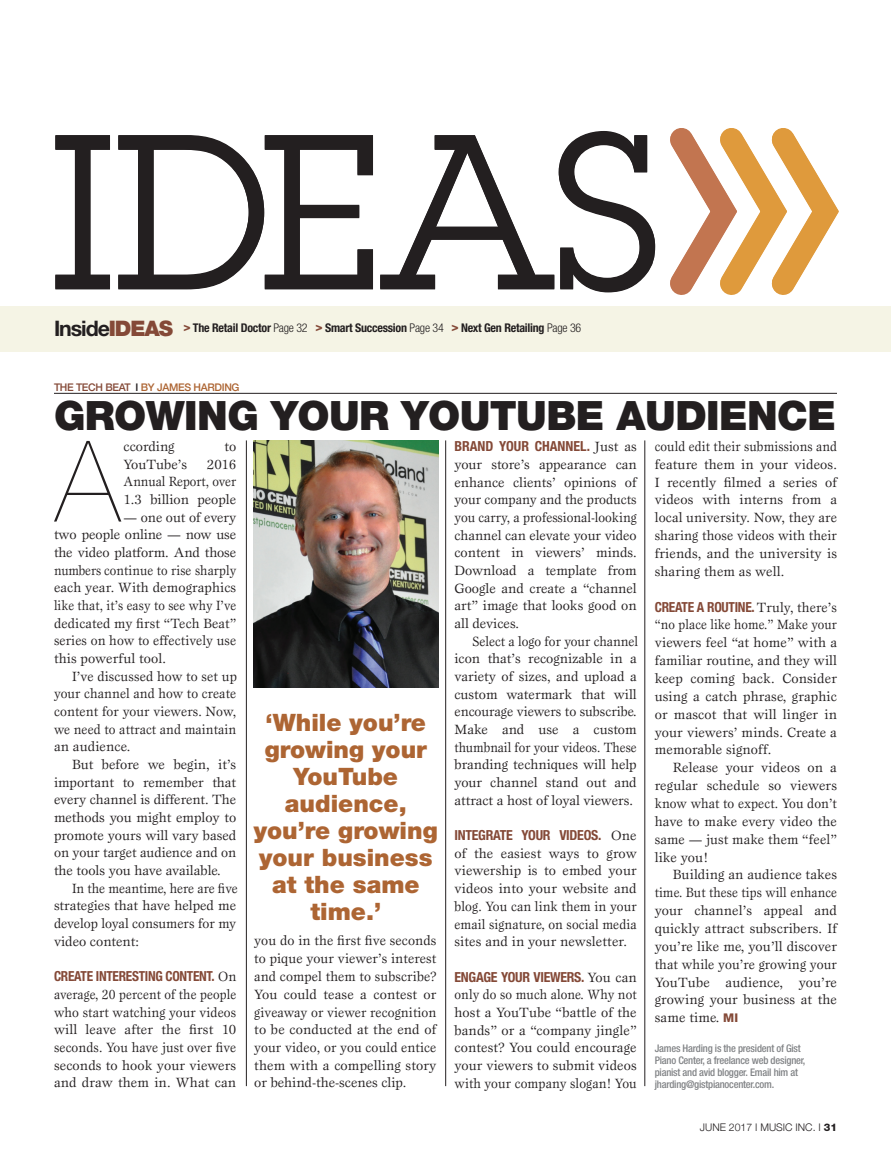
<style>
.page{position:relative;width:891px;height:1175px;background:#fff}
.page>*{position:absolute;margin:0;border:0;box-sizing:border-box;transform-origin:0 0}
.BD_Dropcap{font:200 112.8px "Helvetica Neue";color:#231f20}
.Feature_Headline_1{font:900 40.5px "Helvetica Neue";letter-spacing:-.015em;color:#231f20}
.DK{font:900 24px/27px "Helvetica Neue";color:#ad6533;text-align:center}
.t1{font:700 21.45px "Helvetica Neue";letter-spacing:-.05em;color:#231f20}
.BDN{font:13.8px/17.7px "Esprit";letter-spacing:.01em;color:#231f20;text-align:justify}
.BD_Dropcap-2{font:13.8px/17.7px "Esprit";color:#231f20;text-align:justify}
.BDN-2{font:13.8px/17.7px "Esprit";letter-spacing:.01em;color:#231f20;text-align:justify;scale:.94 1}
.BDN-3{font:13.8px/17.9px "Esprit";letter-spacing:.01em;color:#231f20;text-align:justify;scale:.92 1}
.BDN-4{font:13.8px/17.7px "Esprit";letter-spacing:.01em;color:#231f20;text-align:justify;scale:.96 1}
.BD_Dropcap-3{font:13.8px "Esprit";color:#231f20;scale:.96 1}
.BD_Dropcap-4{font:13.8px "Esprit";color:#231f20;scale:.93 1}
.BD_Dropcap-5{font:13.8px "Esprit";color:#231f20;scale:.9 1}
.BD_Dropcap-6{font:13.8px "Esprit";color:#231f20;scale:.91 1}
.BD_Dropcap-7{font:13.8px "Esprit";color:#231f20;scale:.94 1}
.t2{font:700 condensed 12px "Helvetica Neue";letter-spacing:-.02em;color:#231f20}
.Paragraph_Style_1{font:500 condensed 10.5px/12px "Helvetica Neue";letter-spacing:-.02em;color:#808285}
.Kicker{font:500 10.5px "Helvetica Neue";letter-spacing:-.03em;color:#ad6533}
.t3{font:300 10.5px "Helvetica Neue";color:#231f20}
.s1{font-weight:900;color:#844937}
.s2{font-weight:900;font-stretch:expanded;color:#844937}
.s3{font-weight:300}
.s4{color:#844937}
.s5{color:#231f20}
.s6{font-family:"Helvetica Neue";font-weight:700;font-stretch:condensed;color:#844937}
.s7{font-family:"Helvetica Neue";font-weight:800;font-size:12px;color:#844937}
.s8{font-weight:800}
</style>
<div class="page">
<img style="left:253px;top:440px;width:185px;height:247px">
<div style="left:0;top:306px;width:891px;height:45px;background:#f5f4e5"></div>
<hr style="left:246px;top:440px;width:1px;height:646px;background:#231f20">
<hr style="left:445px;top:440px;width:1px;height:646px;background:#231f20">
<hr style="left:645px;top:440px;width:1px;height:646px;background:#231f20">
<svg style="left:55px;top:135px;width:55px;height:154px"></svg>
<svg style="left:118px;top:135px;width:255px;height:154px"></svg>
<svg style="left:380px;top:128px;width:459px;height:167px"></svg>
<hr style="left:54px;top:393px;width:783px;height:1px;background:#231f20">
<p class="t1" style="left:54px;top:315px;width:121px">Inside<span class="s1">IDEAS</span></p>
<p class="t2" style="left:183px;top:320px;width:400px"><span class="s2">&gt;</span> The Retail Doctor <span class="s3">Page 32</span> <span class="s2">&gt;</span> Smart Succession <span class="s3">Page 34</span> <span class="s2">&gt;</span> Next Gen Retailing <span class="s3">Page 36</span></p>
<p class="Kicker" style="left:54px;top:379px;width:187px"><span class="s4">THE TECH BEAT</span> <span class="s5">I</span> BY JAMES HARDING</p>
<p class="Feature_Headline_1" style="left:54px;top:391px;width:783px">GROWING YOUR YOUTUBE AUDIENCE</p>
<p class="BD_Dropcap" style="left:55px;top:394px;width:66px">A</p>
<p class="BD_Dropcap-2" style="left:124px;top:437px;width:53px">ccording</p>
<p class="BD_Dropcap-2" style="left:224px;top:437px;width:13px">to</p>
<p class="BD_Dropcap-2" style="left:124px;top:455px;width:65px">YouTube’s</p>
<p class="BD_Dropcap-2" style="left:124px;top:455px;width:114px;text-indent:83px">2016<br>Annual Report, over 1.3 billion people</p>
<p class="BD_Dropcap-2" style="left:124px;top:508px;width:114px">— one out of every</p>
<p class="BD_Dropcap-2" style="left:54px;top:525px;width:184px">two people online — now use</p>
<p class="BD_Dropcap-2" style="left:54px;top:543px;width:184px">the video platform. And those</p>
<p class="BD_Dropcap-6" style="left:54px;top:561px;width:202px">numbers continue to rise sharply</p>
<p class="BD_Dropcap-2" style="left:54px;top:578px;width:184px">each year. With demographics</p>
<p class="BD_Dropcap-5" style="left:54px;top:597px;width:204px">like that, it’s easy to see why I’ve</p>
<p class="BD_Dropcap-2" style="left:54px;top:614px;width:184px">dedicated my first “Tech Beat”</p>
<p class="BD_Dropcap-3" style="left:54px;top:632px;width:191px">series on how to effectively use</p>
<p class="BD_Dropcap-2" style="left:54px;top:649px;width:114px">this powerful tool.</p>
<p class="BD_Dropcap-2" style="left:72px;top:667px;width:166px">I’ve discussed how to set up</p>
<p class="BD_Dropcap-7" style="left:54px;top:685px;width:195px">your channel and how to create</p>
<p class="BD_Dropcap-3" style="left:54px;top:703px;width:191px">content for your viewers. Now,</p>
<p class="BD_Dropcap-4" style="left:54px;top:720px;width:197px">we need to attract and maintain</p>
<p class="BD_Dropcap-2" style="left:54px;top:737px;width:78px">an audience.</p>
<p class="BD_Dropcap-2" style="left:72px;top:755px;width:166px">But before we begin, it’s</p>
<p class="BD_Dropcap-2" style="left:54px;top:773px;width:184px">important to remember that</p>
<p class="BD_Dropcap-2" style="left:54px;top:790px;width:184px">every channel is different. The</p>
<p class="BD_Dropcap-2" style="left:54px;top:808px;width:184px">methods you might employ to</p>
<p class="BD_Dropcap-2" style="left:54px;top:826px;width:184px">promote yours will vary based</p>
<p class="BD_Dropcap-2" style="left:54px;top:843px;width:184px">on your target audience and on</p>
<p class="BD_Dropcap-2" style="left:54px;top:861px;width:168px">the tools you have available.</p>
<p class="BD_Dropcap-4" style="left:72px;top:879px;width:180px">In the meantime, here are five</p>
<p class="BD_Dropcap-2" style="left:54px;top:896px;width:184px">strategies that have helped me</p>
<p class="BD_Dropcap-2" style="left:54px;top:914px;width:184px">develop loyal consumers for my</p>
<p class="BD_Dropcap-2" style="left:54px;top:932px;width:87px">video content:</p>
<p class="BDN-4" style="left:54px;top:967px;width:191px"><span class="s6">CREATE INTERESTING CONTENT.</span> On average, 20 percent of the people who start watching your videos will leave after the first 10 seconds. You have just over five seconds to hook your viewers and draw them in. What can</p>
<p class="DK" style="left:254px;top:708px;width:186px">‘While you’re growing your<br>YouTube audience, you’re growing your business at the same time.’</p>
<p class="BDN" style="left:254px;top:931px;width:184px">you do in the first five seconds to pique your viewer’s interest and compel them to subscribe?<br>You could tease a contest or giveaway or viewer recognition to be conducted at the end of your video, or you could entice them with a compelling story or behind-the-scenes clip.</p>
<p class="BDN" style="left:454px;top:437px;width:184px"><span class="s6">BRAND YOUR CHANNEL.</span> Just as your store’s appearance can enhance clients’ opinions of your company and the products you carry, a professional-looking channel can elevate your video content in viewers’ minds.<br>Download a template from Google and create a “channel art” image that looks good on all devices.</p>
<p class="BDN-2" style="left:454px;top:632px;width:197px;text-indent:18px">Select a logo for your channel icon that’s recognizable in a variety of sizes, and upload a custom watermark that will encourage viewers to subscribe.<br>Make and use a custom thumbnail for your videos. These branding techniques will help your channel stand out and attract a host of loyal viewers.</p>
<p class="BDN" style="left:454px;top:826px;width:184px"><span class="s6">INTEGRATE YOUR VIDEOS.</span> One of the easiest ways to grow viewership is to embed your videos into your website and blog. You can link them in your email signature, on social media sites and in your newsletter.</p>
<p class="BDN" style="left:454px;top:967px;width:184px"><span class="s6">ENGAGE YOUR VIEWERS.</span> You can only do so much alone. Why not host a YouTube “battle of the bands” or a “company jingle” contest? You could encourage your viewers to submit videos with your company slogan! You</p>
<p class="BDN-3" style="left:655px;top:437px;width:200px">could edit their submissions and feature them in your videos.<br>I recently filmed a series of videos with interns from a local university. Now, they are sharing those videos with their friends, and the university is sharing them as well.</p>
<p class="BDN" style="left:655px;top:598px;width:184px"><span class="s6">CREATE A ROUTINE.</span> Truly, there’s “no place like home.” Make your viewers feel “at home” with a familiar routine, and they will keep coming back. Consider using a catch phrase, graphic or mascot that will linger in your viewers’ minds. Create a memorable signoff.</p>
<p class="BDN" style="left:655px;top:758px;width:184px;text-indent:18px">Release your videos on a regular schedule so viewers know what to expect. You don’t have to make every video the same — just make them “feel” like you!</p>
<p class="BDN" style="left:655px;top:865px;width:184px;text-indent:18px">Building an audience takes time. But these tips will enhance your channel’s appeal and quickly attract subscribers. If you’re like me, you’ll discover that while you’re growing your YouTube audience, you’re growing your business at the same time. <span class="s7">MI</span></p>
<p class="Paragraph_Style_1" style="left:655px;top:1041px;width:152px">James Harding is the president of Gist Piano Center, a freelance web designer, pianist and avid blogger. Email him at jharding@gistpianocenter.com.</p>
<p class="t3" style="left:700px;top:1118px;width:139px">JUNE 2017 I MUSIC INC. I <span class="s8">31</span></p>
</div>
